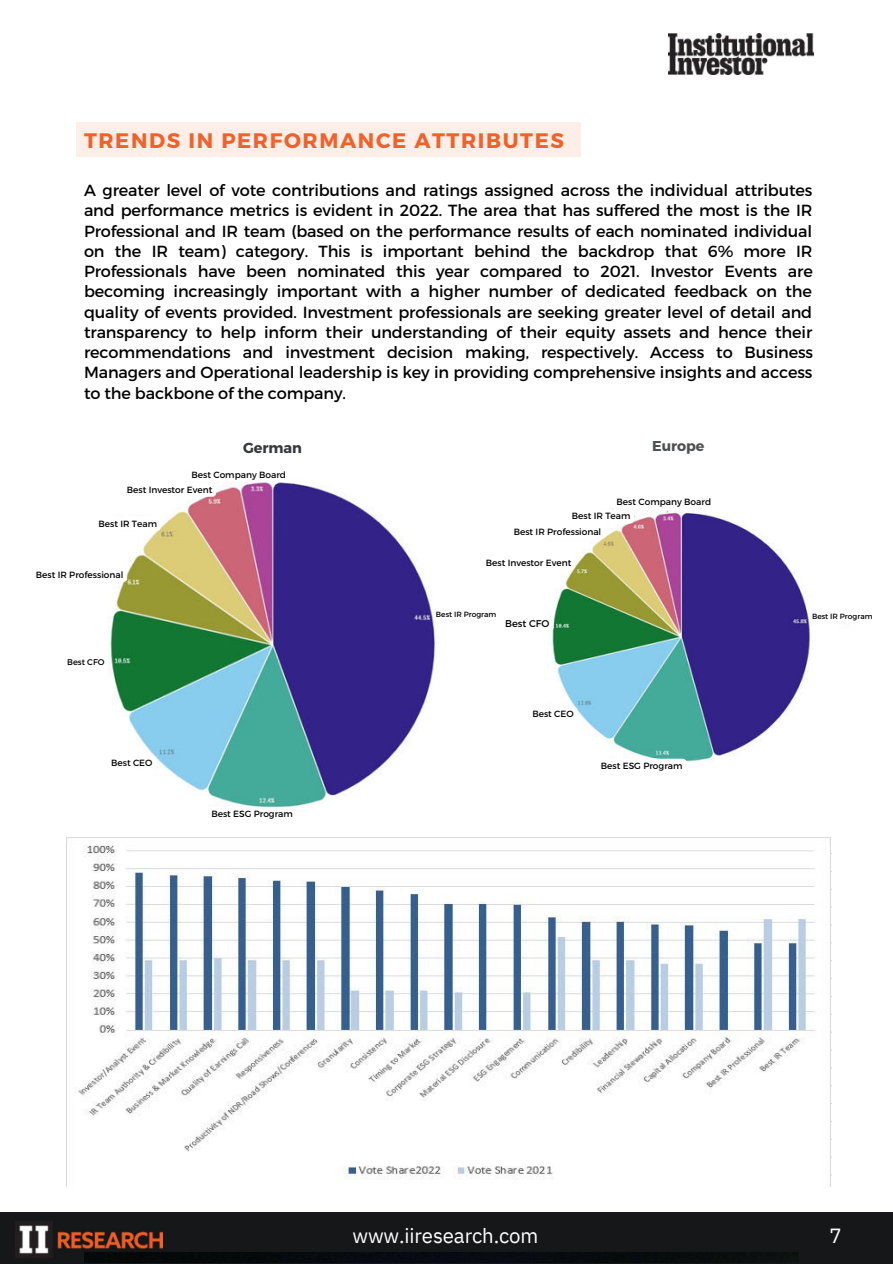
<style>
.page{position:relative;width:893px;height:1264px;background:#fff}
.page>*{position:absolute;margin:0;border:0;box-sizing:border-box;transform-origin:0 0}
.t1{font:700 21px "Montserrat";letter-spacing:.075em;color:#f26129}
.t2{font:20.4px "IBM Plex Sans";letter-spacing:-.005em;color:#fff}
.t3{font:16.05px/20.2px "Montserrat";letter-spacing:-.01em;color:#000;text-align:justify}
.t4{font:700 14.55px/20.2px "Montserrat";letter-spacing:-.005em;color:#37393c}
.t5{font:700 14.25px "Montserrat";letter-spacing:-.005em;color:#4d5154}
.t6{font:9.75px "Montserrat";color:#000}
.t7{font:9px/15px "Montserrat";color:#000}
.t8{font:8.25px "Montserrat";color:#000}
.t9{font:7.5px "Montserrat";color:#000}
</style>
<div class="page">
<img style="left:668px;top:33px;width:145px;height:41px">
<img style="left:66px;top:837px;width:765px;height:349px">
<div style="left:76px;top:122px;width:504px;height:34px;background:#fdeee8"></div>
<img style="left:110px;top:481px;width:327px;height:326px">
<div style="left:188px;top:467px;width:102px;height:15px;background:#fff;border-radius:4px"></div>
<div style="left:123px;top:482px;width:93px;height:14px;background:#fff;border-radius:4px"></div>
<svg style="left:110px;top:516px;width:51px;height:14px"></svg>
<div style="left:32px;top:568px;width:95px;height:14px;background:#fff;border-radius:4px"></div>
<svg style="left:110px;top:755px;width:46px;height:14px"></svg>
<div style="left:208px;top:806px;width:89px;height:14px;background:#fff;border-radius:4px"></div>
<img style="left:548px;top:516px;width:297px;height:246px">
<div style="left:482px;top:555px;width:93px;height:14px;background:#fff;border-radius:4px"></div>
<svg style="left:568px;top:508px;width:150px;height:15px"></svg>
<div style="left:510px;top:524px;width:95px;height:15px;background:#fff;border-radius:4px"></div>
<svg style="left:433px;top:608px;width:120px;height:23px"></svg>
<svg style="left:548px;top:706px;width:29px;height:14px"></svg>
<svg style="left:809px;top:611px;width:36px;height:12px"></svg>
<div style="left:597px;top:758px;width:89px;height:14px;background:#fff;border-radius:4px"></div>
<div style="left:0;top:1212px;width:892px;height:51px;background:linear-gradient(to bottom,#1a1a1a,#0d1012)"></div>
<img style="left:16px;top:1221px;width:147px;height:37px">
<h1 class="t1" style="left:84px;top:127px;width:481px">TRENDS IN PERFORMANCE ATTRIBUTES</h1>
<p class="t3" style="left:84px;top:180px;width:730px">A greater level of vote contributions and ratings assigned across the individual attributes and performance metrics is evident in 2022. The area that has suffered the most is the IR Professional and IR team (based on the performance results of each nominated individual on the IR team) category. This is important behind the backdrop that 6% more IR Professionals have been nominated this year compared to 2021. Investor Events are becoming increasingly important with a higher number of dedicated feedback on the quality of events provided. Investment professionals are seeking greater level of detail and transparency to help inform their understanding of their equity assets and hence their recommendations and investment decision making, respectively. Access to Business Managers and Operational leadership is key in providing comprehensive insights and access to the backbone of the company.</p>
<p class="t4" style="left:243px;top:437px;width:60px">German y</p>
<p class="t7" style="left:127px;top:467px;width:161px;text-indent:65px">Best Company Board<br>Best Investor Event</p>
<p class="t7" style="left:99px;top:516px;width:60px">Best IR Team</p>
<p class="t7" style="left:36px;top:567px;width:89px">Best IR Professional</p>
<p class="t8" style="left:67px;top:657px;width:39px">Best CFO</p>
<p class="t7" style="left:111px;top:755px;width:43px">Best CEO</p>
<p class="t7" style="left:211px;top:806px;width:83px">Best ESG Program</p>
<p class="t5" style="left:652px;top:437px;width:54px">Europe</p>
<p class="t7" style="left:616px;top:494px;width:96px">Best Company Board</p>
<p class="t7" style="left:513px;top:508px;width:118px;line-height:15.5px;text-indent:58px">Best IR Team<br>Best IR Professional</p>
<p class="t7" style="left:486px;top:555px;width:87px">Best Investor Event</p>
<p class="t9" style="left:436px;top:609px;width:62px">Best IR Program</p>
<p class="t6" style="left:505px;top:617px;width:46px">Best CFO</p>
<p class="t7" style="left:532px;top:706px;width:43px">Best CEO</p>
<p class="t7" style="left:601px;top:758px;width:83px">Best ESG Program</p>
<p class="t9" style="left:812px;top:612px;width:62px">Best IR Program</p>
<p class="t2" style="left:352px;top:1219px;width:187px">www.iiresearch.com</p>
<p class="t2" style="left:829px;top:1220px;width:14px">7</p>
</div>
